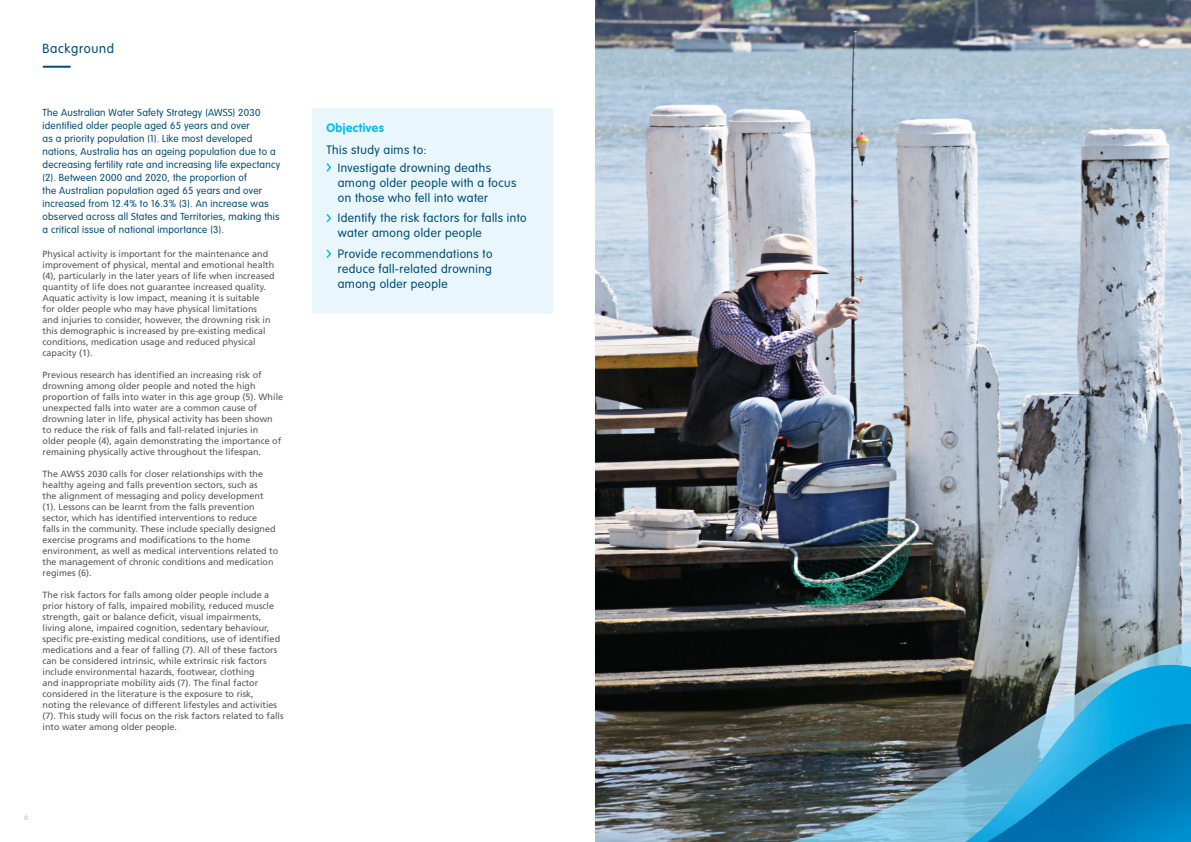
<style>
.page{position:relative;width:1191px;height:842px;background:#fff}
.page>*{position:absolute;margin:0;border:0;box-sizing:border-box;transform-origin:0 0}
.Heading{font:300 13px "VAG Rounded";letter-spacing:.05em;color:#004a75}
.big_bullet{font:300 12px/15px "VAG Rounded";letter-spacing:.035em;color:#004a75}
.Body_Heading{font:300 12px "VAG Rounded";letter-spacing:.035em;color:#004a75}
.Body_Heading-2{font:700 12px "VAG Rounded";letter-spacing:.035em;color:#01bdf2}
.Body_Head{font:300 10px/13px "VAG Rounded";letter-spacing:.025em;color:#004a75}
.Body{font:9px/11px "Frutiger";color:#57585a}
.t1{font:300 8px "VAG Rounded";color:#bcbdc0}
</style>
<div class="page">
<hr style="left:44px;top:66px;width:26px;height:2px;background:#004a75">
<div style="left:312px;top:108px;width:241px;height:206px;background:#e9f7fd;border-radius:3px"></div>
<svg style="left:326px;top:163px;width:5px;height:9px"></svg>
<svg style="left:326px;top:214px;width:5px;height:9px"></svg>
<svg style="left:326px;top:249px;width:5px;height:9px"></svg>
<img style="left:595px;top:0;width:596px;height:842px">
<img style="left:784px;top:641px;width:407px;height:201px">
<img style="left:965px;top:665px;width:226px;height:177px">
<img style="left:986px;top:724px;width:205px;height:118px">
<p class="Heading" style="left:43px;top:41px;width:73px">Background</p>
<p class="Body_Head" style="left:43px;top:106px;width:239px">The Australian Water Safety Strategy (AWSS) 2030 identified older people aged 65 years and over<br>as a priority population (1). Like most developed nations, Australia has an ageing population due to a decreasing fertility rate and increasing life expectancy (2). Between 2000 and 2020, the proportion of<br>the Australian population aged 65 years and over increased from 12.4% to 16.3% (3). An increase was observed across all States and Territories, making this a critical issue of national importance (3).</p>
<p class="Body" style="left:43px;top:249px;width:234px">Physical activity is important for the maintenance and improvement of physical, mental and emotional health (4), particularly in the later years of life when increased quantity of life does not guarantee increased quality.<br>Aquatic activity is low impact, meaning it is suitable<br>for older people who may have physical limitations and injuries to consider, however, the drowning risk in this demographic is increased by pre-existing medical conditions, medication usage and reduced physical capacity (1).</p>
<p class="Body" style="left:43px;top:370px;width:242px">Previous research has identified an increasing risk of drowning among older people and noted the high proportion of falls into water in this age group (5). While unexpected falls into water are a common cause of drowning later in life, physical activity has been shown to reduce the risk of falls and fall-related injuries in<br>older people (4), again demonstrating the importance of remaining physically active throughout the lifespan.</p>
<p class="Body" style="left:43px;top:469px;width:237px">The AWSS 2030 calls for closer relationships with the healthy ageing and falls prevention sectors, such as<br>the alignment of messaging and policy development (1). Lessons can be learnt from the falls prevention sector, which has identified interventions to reduce<br>falls in the community. These include specially designed exercise programs and modifications to the home environment, as well as medical interventions related to the management of chronic conditions and medication regimes (6).</p>
<p class="Body" style="left:43px;top:590px;width:242px">The risk factors for falls among older people include a prior history of falls, impaired mobility, reduced muscle strength, gait or balance deficit, visual impairments, living alone, impaired cognition, sedentary behaviour, specific pre-existing medical conditions, use of identified medications and a fear of falling (7). All of these factors can be considered intrinsic, while extrinsic risk factors include environmental hazards, footwear, clothing<br>and inappropriate mobility aids (7). The final factor considered in the literature is the exposure to risk, noting the relevance of different lifestyles and activities (7). This study will focus on the risk factors related to falls into water among older people.</p>
<p class="t1" style="left:24px;top:812px;width:6px">6</p>
<p class="Body_Heading-2" style="left:326px;top:121px;width:59px">Objectives</p>
<p class="Body_Heading" style="left:326px;top:143px;width:102px">This study aims to:</p>
<p class="big_bullet" style="left:338px;top:160px;width:180px">Investigate drowning deaths among older people with a focus on those who fell into water</p>
<p class="big_bullet" style="left:338px;top:211px;width:190px">Identify the risk factors for falls into water among older people</p>
<p class="big_bullet" style="left:338px;top:246px;width:156px;text-align:justify">Provide recommendations to reduce fall-related drowning among older people</p>
</div>
